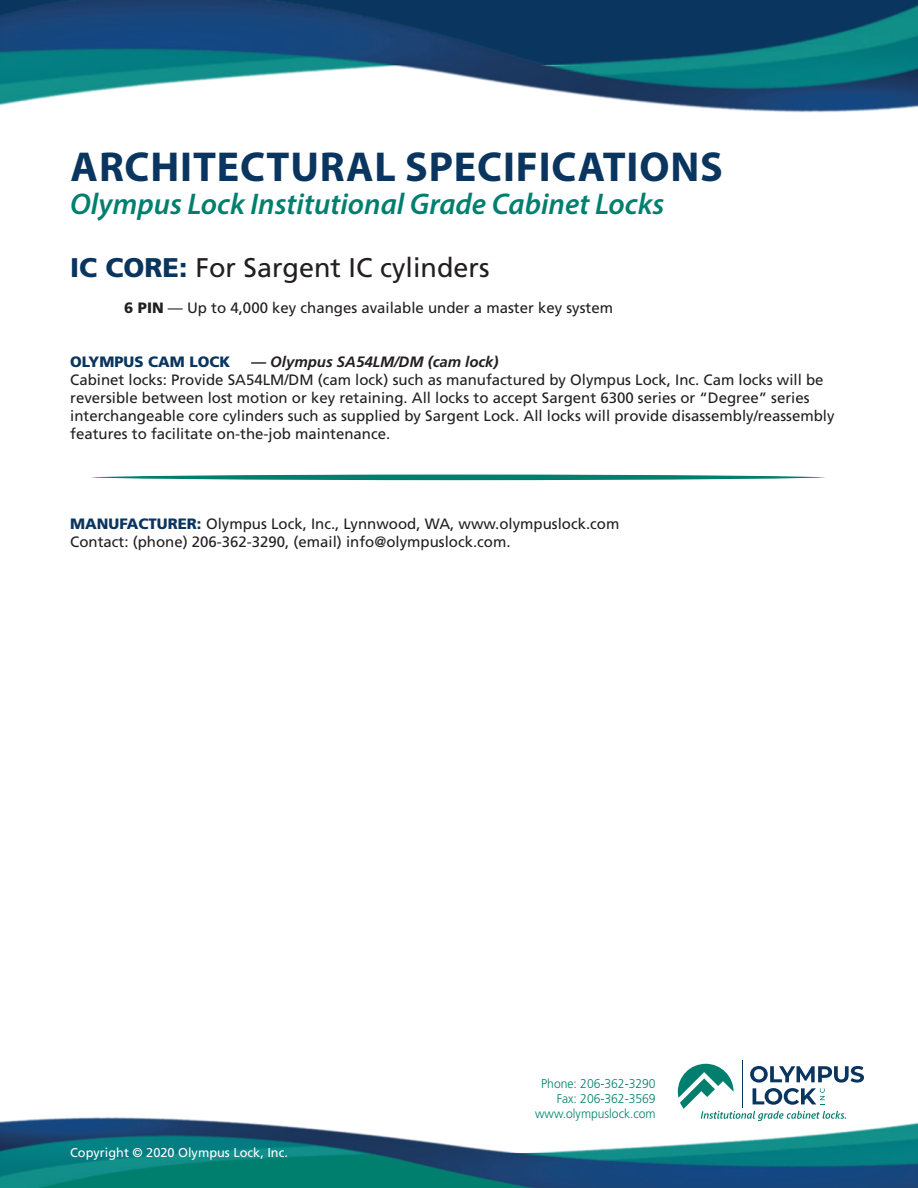
<style>
.page{position:relative;width:918px;height:1188px;background:#fff}
.page>*{position:absolute;margin:0;border:0;box-sizing:border-box;transform-origin:0 0}
.Head_1{font:700 42px "Myriad Pro";letter-spacing:.02em;color:#0a355e}
.t1{font:italic 600 30px "Myriad Pro";color:#007f6e}
.t2{font:27px "Frutiger LT Std";color:#231f20}
.t3{font:15px/18px "Frutiger LT Std";color:#231f20}
.t4{font:italic 700 15px "Frutiger LT Std";color:#231f20}
.t5{font:900 15px "Frutiger LT Std";color:#0a355e}
.t6{font:300 12.75px "Frutiger LT Std";color:#007f6e;scale:.95 1}
.t7{font:12.75px "Frutiger LT Std";color:#fff}
.s1{font-weight:900;color:#0a355e}
.s2{font-weight:900}
</style>
<div class="page">
<img style="left:0;top:0;width:918px;height:113px">
<img style="left:0;top:1117px;width:918px;height:71px">
<hr style="left:742px;top:1061px;width:1px;height:47px;background:#0a355e">
<svg style="left:678px;top:1064px;width:186px;height:57px"></svg>
<div style="left:81px;top:474px;width:754px;height:7px;background:#007f6e;border-radius:50%"></div>
<div style="left:80px;top:473px;width:756px;height:9px;border:2px solid #fff;border-radius:50%"></div>
<p class="Head_1" style="left:71px;top:139px;width:654px">ARCHITECTURAL SPECIFICATIONS</p>
<p class="t1" style="left:70px;top:185px;width:596px">Olympus Lock Institutional Grade Cabinet Locks</p>
<p class="t2" style="left:70px;top:252px;width:421px"><span class="s1">IC CORE:</span> For Sargent IC cylinders</p>
<p class="t3" style="left:124px;top:299px;width:490px"><span class="s2">6 PIN</span> — Up to 4,000 key changes available under a master key system</p>
<p class="t5" style="left:70px;top:353px;width:162px">OLYMPUS CAM LOCK</p>
<p class="t4" style="left:251px;top:353px;width:249px">— Olympus SA54LM/DM (cam lock)</p>
<p class="t3" style="left:70px;top:371px;width:766px">Cabinet locks: Provide SA54LM/DM (cam lock) such as manufactured by Olympus Lock, Inc. Cam locks will be reversible between lost motion or key retaining. All locks to accept Sargent 6300 series or “Degree” series interchangeable core cylinders such as supplied by Sargent Lock. All locks will provide disassembly/reassembly features to facilitate on-the-job maintenance.</p>
<p class="t3" style="left:70px;top:515px;width:551px"><span class="s1">MANUFACTURER:</span> Olympus Lock, Inc., Lynnwood, WA, www.olympuslock.com<br>Contact: (phone) 206-362-3290, (email) info@olympuslock.com.</p>
<p class="t7" style="left:70px;top:1145px;width:219px">Copyright © 2020 Olympus Lock, Inc.</p>
<p class="t6" style="left:541px;top:1076px;width:122px">Phone: 206-362-3290</p>
<p class="t6" style="left:557px;top:1091px;width:106px">Fax: 206-362-3569</p>
<p class="t6" style="left:535px;top:1106px;width:128px">www.olympuslock.com</p>
</div>
